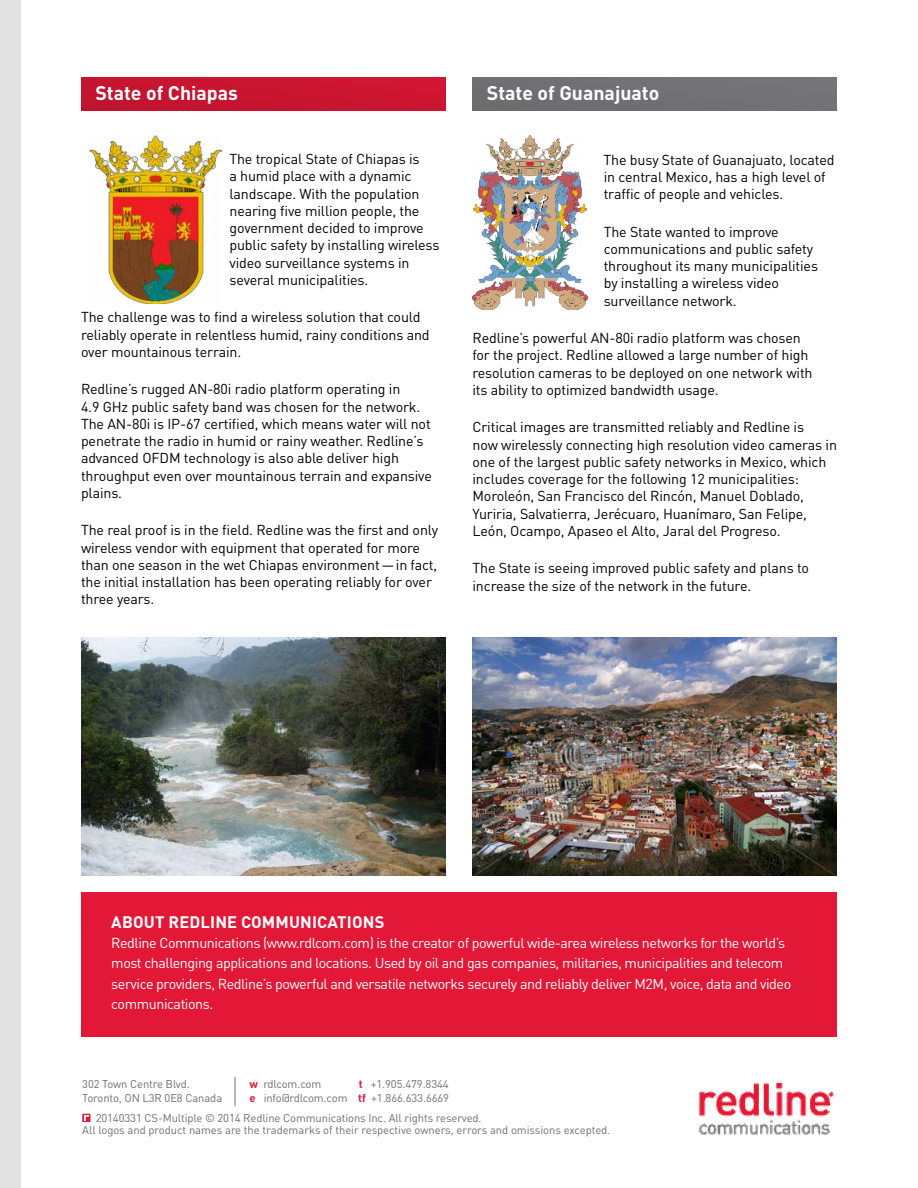
<style>
.page{position:relative;width:918px;height:1188px;background:#fff}
.page>*{position:absolute;margin:0;border:0;box-sizing:border-box;transform-origin:0 0}
.t1{font:700 19.5px "DIN Pro";color:#fff}
.t2{font:700 16.5px "DIN Pro";letter-spacing:.01em;color:#fff}
.t3{font:14.25px/17.2px "DIN Pro";letter-spacing:-.01em;color:#000}
.t4{font:14.25px/20.2px "DIN Pro";letter-spacing:-.03em;color:#fff}
.t5{font:11.25px/13.5px "DIN Pro";letter-spacing:-.01em;color:#6d6e71}
.s1{font-weight:700;color:#e31837}
</style>
<div class="page">
<div style="left:81px;top:78px;width:365px;height:33px;background:#c91530"></div>
<div style="left:472px;top:78px;width:365px;height:33px;background:#717074"></div>
<div style="left:0;top:0;width:20px;height:1188px;background:#e2e2e3"></div>
<img style="left:89px;top:135px;width:132px;height:168px">
<img style="left:81px;top:638px;width:365px;height:237px">
<img style="left:472px;top:638px;width:365px;height:237px">
<img style="left:472px;top:135px;width:116px;height:174px">
<div style="left:81px;top:892px;width:756px;height:145px;background:#e31837"></div>
<img style="left:698px;top:1082px;width:136px;height:53px">
<svg style="left:235px;top:1077px;width:1px;height:29px"></svg>
<svg style="left:82px;top:1114px;width:9px;height:8px"></svg>
<svg style="left:84px;top:1115px;width:5px;height:6px"></svg>
<h1 class="t1" style="left:95px;top:80px;width:144px">State of Chiapas</h1>
<h1 class="t1" style="left:487px;top:80px;width:174px">State of Guanajuato</h1>
<p class="t3" style="left:229px;top:150px;width:212px">The tropical State of Chiapas is<br>a humid place with a dynamic landscape. With the population nearing five million people, the government decided to improve public safety by installing wireless video surveillance systems in several municipalities.</p>
<p class="t3" style="left:81px;top:308px;width:350px">The challenge was to find a wireless solution that could reliably operate in relentless humid, rainy conditions and over mountainous terrain.</p>
<p class="t3" style="left:81px;top:380px;width:352px">Redline’s rugged AN-80i radio platform operating in<br>4.9 GHz public safety band was chosen for the network.<br>The AN-80i is IP-67 certified, which means water will not penetrate the radio in humid or rainy weather. Redline’s advanced OFDM technology is also able deliver high throughput even over mountainous terrain and expansive plains.</p>
<p class="t3" style="left:81px;top:521px;width:359px">The real proof is in the field. Redline was the first and only wireless vendor with equipment that operated for more than one season in the wet Chiapas environment—in fact, the initial installation has been operating reliably for over three years.</p>
<p class="t3" style="left:604px;top:150px;width:232px">The busy State of Guanajuato, located in central Mexico, has a high level of traffic of people and vehicles.</p>
<p class="t3" style="left:604px;top:222px;width:216px">The State wanted to improve communications and public safety throughout its many municipalities by installing a wireless video surveillance network.</p>
<p class="t3" style="left:473px;top:329px;width:342px">Redline’s powerful AN-80i radio platform was chosen for the project. Redline allowed a large number of high resolution cameras to be deployed on one network with its ability to optimized bandwidth usage.</p>
<p class="t3" style="left:473px;top:418px;width:366px">Critical images are transmitted reliably and Redline is<br>now wirelessly connecting high resolution video cameras in one of the largest public safety networks in Mexico, which includes coverage for the following 12 municipalities:<br>Moroleón, San Francisco del Rincón, Manuel Doblado, Yuriria, Salvatierra, Jerécuaro, Huanímaro, San Felipe, León, Ocampo, Apaseo el Alto, Jaral del Progreso.</p>
<p class="t3" style="left:473px;top:559px;width:338px">The State is seeing improved public safety and plans to increase the size of the network in the future.</p>
<p class="t2" style="left:111px;top:911px;width:275px">ABOUT REDLINE COMMUNICATIONS</p>
<p class="t4" style="left:111px;top:933px;width:682px">Redline Communications (www.rdlcom.com) is the creator of powerful wide-area wireless networks for the world’s most challenging applications and locations. Used by oil and gas companies, militaries, municipalities and telecom service providers, Redline’s powerful and versatile networks securely and reliably deliver M2M, voice, data and video communications.</p>
<p class="t5" style="left:82px;top:1077px;width:141px">302 Town Centre Blvd.<br>Toronto, ON L3R 0E8 Canada</p>
<p class="t5" style="left:250px;top:1077px;width:73px"><span class="s1">w</span> rdlcom.com</p>
<p class="t5" style="left:250px;top:1077px;width:201px;text-align:right"><span class="s1">t</span> +1.905.479.8344<br><span class="s1">e</span> info@rdlcom.com <span class="s1">tf</span> +1.866.633.6669</p>
<p class="t5" style="left:82px;top:1112px;width:530px;line-height:12px;text-indent:13px">20140331 CS-Multiple © 2014 Redline Communications Inc. All rights reserved.<br>All logos and product names are the trademarks of their respective owners, errors and omissions excepted.</p>
</div>
